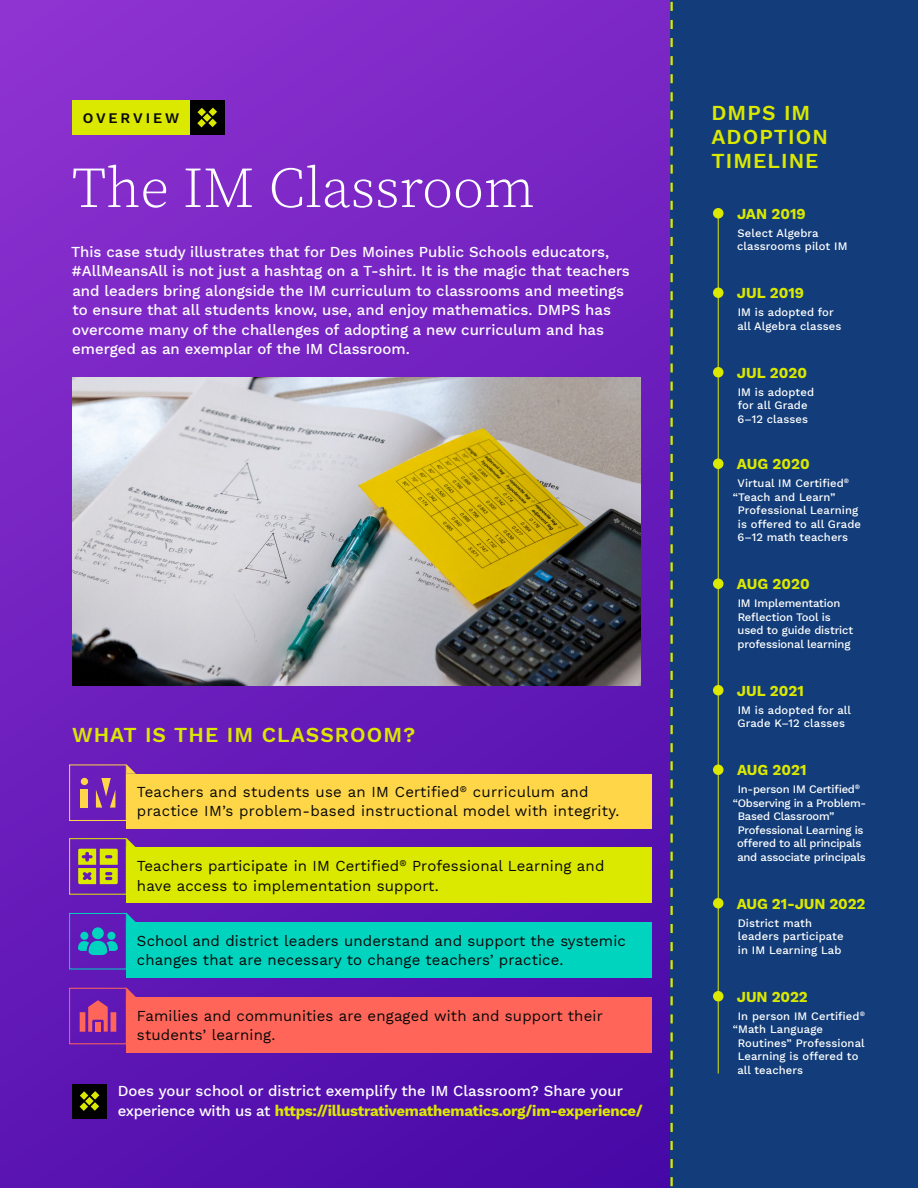
<style>
.page{position:relative;width:918px;height:1188px;background:#fff}
.page>*{position:absolute;margin:0;border:0;box-sizing:border-box;transform-origin:0 0}
.H_2{font:57px "Source Serif Variable";color:#fff}
.H_4{font:600 21px/24px "Work Sans";letter-spacing:.05em;color:#dbe800}
.copy{font:500 15px/19.5px "Work Sans";color:#fff}
.copy-2{font:15px/19.5px "Work Sans";letter-spacing:.01em;color:#080808}
.copy-3{font:700 15px "Work Sans";color:#dbe800}
.t1{font:600 14.4px "Work Sans";letter-spacing:.2em;color:#080808}
.copy-4{font:500 11.25px/13.5px "Work Sans";letter-spacing:.01em;color:#fff}
.copy-5{font:500 11.25px "Work Sans";letter-spacing:-.02em;color:#fff}
.copy-6{font:500 11.25px/13.5px "Work Sans";letter-spacing:-.01em;color:#fff}
.s1{font-weight:700;color:#dbe800}
</style>
<div class="page">
<div style="left:0;top:0;width:918px;height:1188px;background:linear-gradient(to bottom,#872ecc,#5411ad)"></div>
<div style="left:72px;top:100px;width:118px;height:35px;background:#dbe800"></div>
<div style="left:190px;top:100px;width:35px;height:35px;background:#000"></div>
<svg style="left:197px;top:108px;width:20px;height:19px"></svg>
<img style="left:72px;top:377px;width:569px;height:309px">
<div style="left:72px;top:1084px;width:35px;height:35px;background:#000"></div>
<svg style="left:80px;top:1091px;width:19px;height:20px"></svg>
<div style="left:670px;top:0;width:248px;height:1188px;background:#123d7a"></div>
<div style="left:713px;top:208px;width:10px;height:11px;background:#dbe800;border-radius:50%"></div>
<div style="left:713px;top:288px;width:10px;height:10px;background:#dbe800;border-radius:50%"></div>
<div style="left:713px;top:367px;width:10px;height:11px;background:#dbe800;border-radius:50%"></div>
<div style="left:713px;top:459px;width:10px;height:10px;background:#dbe800;border-radius:50%"></div>
<div style="left:713px;top:579px;width:10px;height:10px;background:#dbe800;border-radius:50%"></div>
<div style="left:713px;top:685px;width:10px;height:11px;background:#dbe800;border-radius:50%"></div>
<div style="left:713px;top:765px;width:10px;height:10px;background:#dbe800;border-radius:50%"></div>
<div style="left:713px;top:898px;width:10px;height:11px;background:#dbe800;border-radius:50%"></div>
<div style="left:713px;top:991px;width:10px;height:11px;background:#dbe800;border-radius:50%"></div>
<hr style="left:718px;top:216px;width:1px;height:858px;background:#dbe800">
<svg style="left:670px;top:1px;width:3px;height:1186px"></svg>
<div style="left:69px;top:765px;width:58px;height:56px;border:1px solid #ffd647"></div>
<svg style="left:96px;top:778px;width:19px;height:30px"></svg>
<div style="left:81px;top:789px;width:7px;height:19px;background:#ffd647"></div>
<div style="left:81px;top:778px;width:7px;height:7px;background:#ffd647;border-radius:50%"></div>
<div style="left:126px;top:774px;width:526px;height:54px;background:#ffd647"></div>
<svg style="left:127px;top:765px;width:9px;height:9px"></svg>
<div style="left:69px;top:913px;width:58px;height:56px;border:1px solid #00d4bf"></div>
<div style="left:126px;top:922px;width:526px;height:56px;background:#00d4bf"></div>
<svg style="left:127px;top:913px;width:9px;height:9px"></svg>
<div style="left:69px;top:838px;width:58px;height:57px;border:1px solid #dbe800"></div>
<div style="left:126px;top:848px;width:526px;height:55px;background:#dbe800"></div>
<svg style="left:127px;top:838px;width:9px;height:9px"></svg>
<svg style="left:78px;top:849px;width:40px;height:35px"></svg>
<div style="left:69px;top:988px;width:58px;height:56px;border:1px solid #ff6659"></div>
<div style="left:126px;top:997px;width:526px;height:56px;background:#ff6659"></div>
<svg style="left:127px;top:988px;width:9px;height:9px"></svg>
<svg style="left:80px;top:1000px;width:36px;height:32px"></svg>
<svg style="left:78px;top:927px;width:40px;height:28px"></svg>
<p class="t1" style="left:83px;top:107px;width:98px">OVERVIEW</p>
<p class="H_2" style="left:72px;top:150px;width:464px">The IM Classroom</p>
<p class="copy" style="left:71px;top:241px;width:560px">This case study illustrates that for Des Moines Public Schools educators, #AllMeansAll is not just a hashtag on a T-shirt. It is the magic that teachers and leaders bring alongside the IM curriculum to classrooms and meetings to ensure that all students know, use, and enjoy mathematics. DMPS has overcome many of the challenges of adopting a new curriculum and has emerged as an exemplar of the IM Classroom.</p>
<p class="H_4" style="left:72px;top:722px;width:345px">WHAT IS THE IM CLASSROOM?</p>
<p class="copy-2" style="left:137px;top:781px;width:484px">Teachers and students use an IM Certified<sup>®</sup> curriculum and practice IM’s problem-based instructional model with integrity.</p>
<p class="copy-2" style="left:137px;top:856px;width:469px">Teachers participate in IM Certified<sup>®</sup> Professional Learning and have access to implementation support.</p>
<p class="copy-2" style="left:137px;top:930px;width:490px">School and district leaders understand and support the systemic changes that are necessary to change teachers’ practice.</p>
<p class="copy-2" style="left:137px;top:1005px;width:467px">Families and communities are engaged with and support their students’ learning.</p>
<p class="copy" style="left:118px;top:1081px;width:526px">Does your school or district exemplify the IM Classroom? Share your experience with us at <span class="s1">https://illustrativemathematics.org/im-experience/</span></p>
<p class="H_4" style="left:711px;top:100px;width:118px">DMPS IM<br>ADOPTION<br>TIMELINE</p>
<p class="copy-3" style="left:737px;top:202px;width:70px">JAN 2019</p>
<p class="copy-4" style="left:737px;top:225px;width:112px">Select Algebra classrooms pilot IM</p>
<p class="copy-3" style="left:737px;top:282px;width:69px">JUL 2019</p>
<p class="copy-4" style="left:737px;top:305px;width:106px">IM is adopted for all Algebra classes</p>
<p class="copy-3" style="left:737px;top:361px;width:72px">JUL 2020</p>
<p class="copy-4" style="left:738px;top:384px;width:78px">IM is adopted for all Grade<br>6–12 classes</p>
<p class="copy-3" style="left:737px;top:453px;width:74px">AUG 2020</p>
<p class="copy-4" style="left:738px;top:476px;width:113px">Virtual IM Certified<sup>®</sup></p>
<p class="copy-4" style="left:733px;top:489px;width:104px">“Teach and Learn”</p>
<p class="copy-4" style="left:738px;top:503px;width:122px">Professional Learning</p>
<p class="copy-4" style="left:738px;top:516px;width:125px">is offered to all Grade</p>
<p class="copy-4" style="left:738px;top:530px;width:112px">6–12 math teachers</p>
<p class="copy-3" style="left:737px;top:573px;width:74px">AUG 2020</p>
<p class="copy-6" style="left:737px;top:596px;width:117px">IM Implementation<br>Reflection Tool is used to guide district professional learning</p>
<p class="copy-3" style="left:737px;top:679px;width:68px">JUL 2021</p>
<p class="copy-4" style="left:738px;top:702px;width:115px">IM is adopted for all<br>Grade K–12 classes</p>
<p class="copy-3" style="left:737px;top:759px;width:71px">AUG 2021</p>
<p class="copy-5" style="left:738px;top:781px;width:124px">In-person IM Certified<sup>®</sup></p>
<p class="copy-5" style="left:733px;top:794px;width:135px">“Observing in a Problem-</p>
<p class="copy-5" style="left:738px;top:808px;width:98px">Based Classroom”</p>
<p class="copy-5" style="left:738px;top:821px;width:127px">Professional Learning is</p>
<p class="copy-5" style="left:737px;top:835px;width:126px">offered to all principals</p>
<p class="copy-5" style="left:737px;top:848px;width:130px">and associate principals</p>
<p class="copy-3" style="left:737px;top:892px;width:130px">AUG 21-JUN 2022</p>
<p class="copy-4" style="left:738px;top:915px;width:107px">District math leaders participate in IM Learning Lab</p>
<p class="copy-3" style="left:737px;top:985px;width:72px">JUN 2022</p>
<p class="copy-4" style="left:738px;top:1008px;width:129px">In person IM Certified<sup>®</sup></p>
<p class="copy-4" style="left:733px;top:1022px;width:92px">“Math Language</p>
<p class="copy-4" style="left:738px;top:1035px;width:129px">Routines” Professional</p>
<p class="copy-4" style="left:738px;top:1049px;width:122px">Learning is offered to</p>
<p class="copy-4" style="left:737px;top:1062px;width:67px">all teachers</p>
</div>
